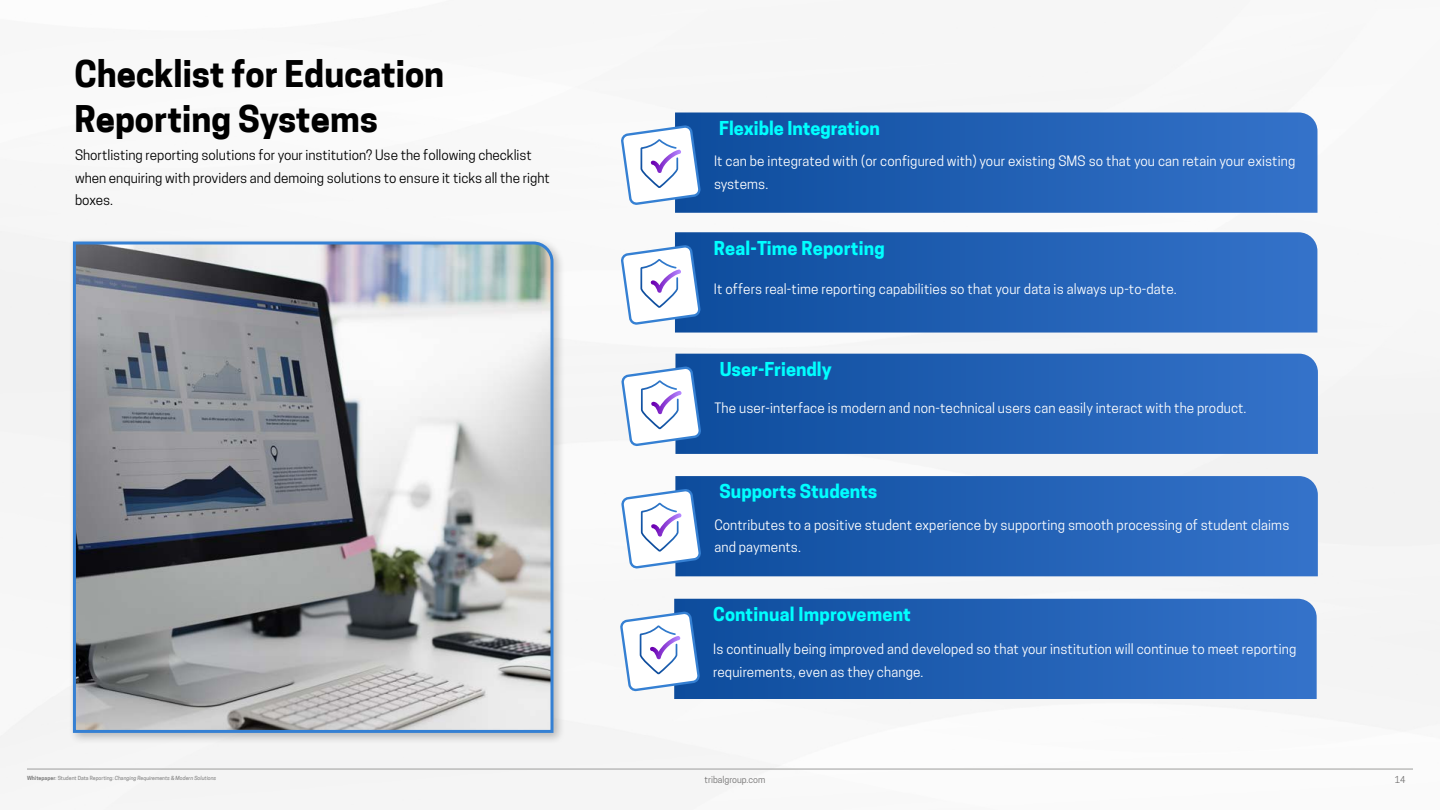
<style>
.page{position:relative;width:1440px;height:810px;background:#fff}
.page>*{position:absolute;margin:0;border:0;box-sizing:border-box;transform-origin:0 0}
.t1{font:700 34.5px/45px "Tribal Cooper Hewitt";color:#000}
.t2{font:700 18px "Cooper Hewitt";color:#0ff}
.t3{font:13.5px/22.5px "Cooper Hewitt";letter-spacing:.01em;color:#fff}
.t4{font:13.5px/22.5px "Cooper Hewitt";color:#000}
.t5{font:9px "Cooper Hewitt";color:#706f6f}
.t6{font:italic 5.25px "Tribal Cooper Hewitt";color:#878787}
.s1{font-weight:700;font-style:normal}
.s2{font-style:normal}
</style>
<div class="page">
<img style="left:0;top:137px;width:1440px;height:671px">
<hr style="left:27px;top:769px;width:1386px;height:1px;background:#9d9d9c">
<svg style="left:675px;top:112px;width:643px;height:101px;background:#2361b4"></svg>
<svg style="left:622px;top:126px;width:78px;height:78px"></svg>
<div style="left:68px;top:237px;width:497px;height:508px;background:#000;opacity:.25"></div>
<svg style="left:71px;top:240px;width:484px;height:494px;background:#9ea2a7"></svg>
<svg style="left:675px;top:232px;width:642px;height:101px;background:#2361b4"></svg>
<svg style="left:622px;top:246px;width:78px;height:78px"></svg>
<svg style="left:675px;top:354px;width:643px;height:100px;background:#2160b3"></svg>
<svg style="left:622px;top:367px;width:79px;height:79px"></svg>
<svg style="left:675px;top:476px;width:643px;height:100px;background:#2260b3"></svg>
<svg style="left:622px;top:489px;width:78px;height:79px"></svg>
<svg style="left:674px;top:599px;width:643px;height:100px;background:#2260b3"></svg>
<svg style="left:621px;top:612px;width:78px;height:79px"></svg>
<h1 class="t1" style="left:74px;top:52px;width:371px">Checklist for Education<br>Reporting Systems</h1>
<p class="t4" style="left:75px;top:144px;width:476px">Shortlisting reporting solutions for your institution? Use the following checklist when enquiring with providers and demoing solutions to ensure it ticks all the right boxes.</p>
<p class="t6" style="left:27px;top:775px;width:191px"><span class="s1">Whitepaper</span>: <span class="s2">Student Data Reporting:</span> Changing Requirements &amp; Modern Solutions</p>
<h2 class="t2" style="left:719px;top:117px;width:162px">Flexible Integration</h2>
<p class="t3" style="left:714px;top:150px;width:583px">It can be integrated with (or configured with) your existing SMS so that you can retain your existing systems.</p>
<h2 class="t2" style="left:714px;top:237px;width:172px">Real-Time Reporting</h2>
<p class="t3" style="left:714px;top:277px;width:464px">It offers real-time reporting capabilities so that your data is always up-to-date.</p>
<h2 class="t2" style="left:720px;top:358px;width:113px">User-Friendly</h2>
<p class="t3" style="left:714px;top:397px;width:534px">The user-interface is modern and non-technical users can easily interact with the product.</p>
<h2 class="t2" style="left:720px;top:481px;width:159px">Supports Students</h2>
<p class="t3" style="left:714px;top:514px;width:577px">Contributes to a positive student experience by supporting smooth processing of student claims and payments.</p>
<h2 class="t2" style="left:713px;top:604px;width:199px">Continual Improvement</h2>
<p class="t3" style="left:713px;top:638px;width:585px">Is continually being improved and developed so that your institution will continue to meet reporting requirements, even as they change.</p>
<p class="t5" style="left:705px;top:774px;width:62px">tribalgroup.com</p>
<p class="t5" style="left:1395px;top:774px;width:12px">14</p>
</div>
